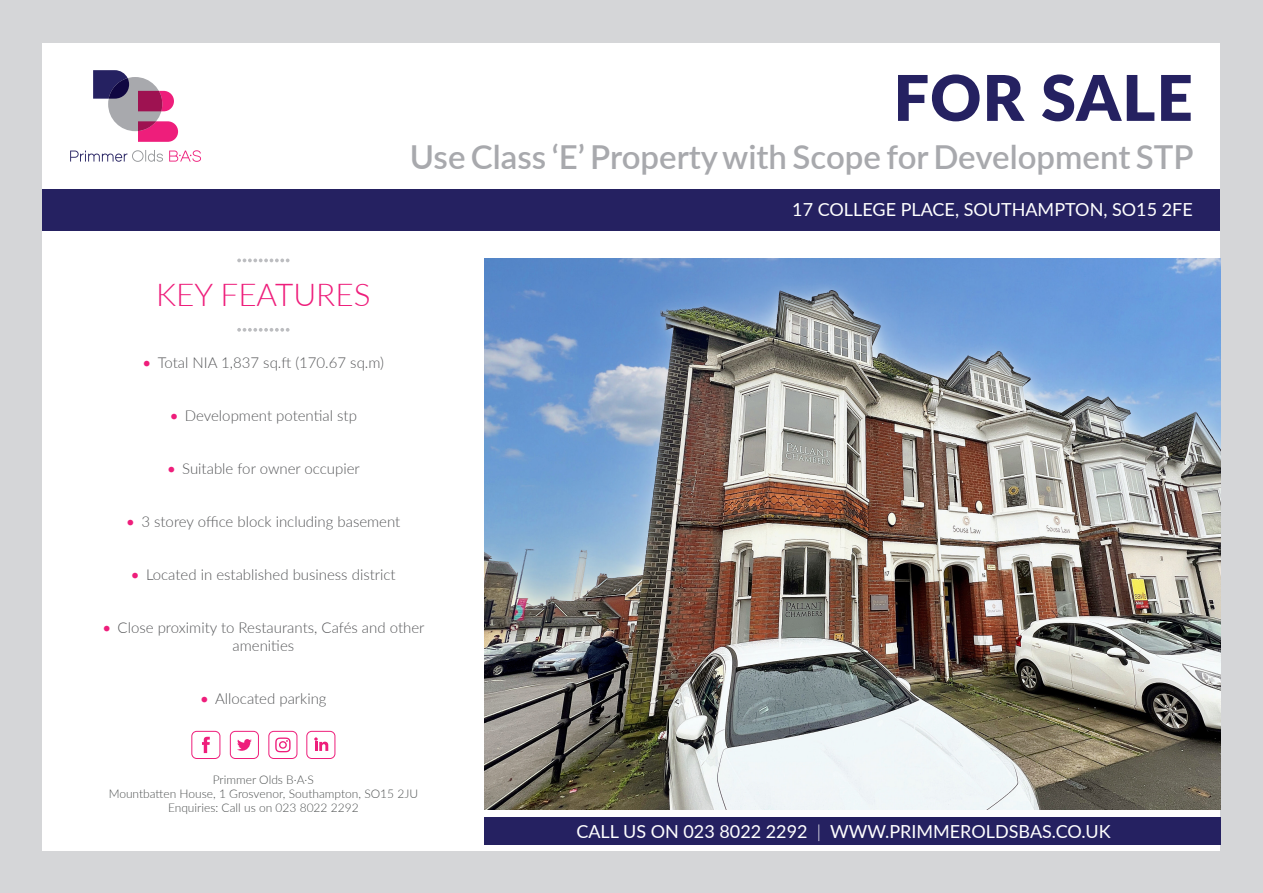
<style>
.page{position:relative;width:1263px;height:893px;background:#d5d6d8}
.page>*{position:absolute;margin:0;border:0;box-sizing:border-box;transform-origin:0 0}
.t1{font:900 63px "Lato";letter-spacing:.02em;color:#252161}
.t2{font:600 33px "Lato";color:#a8a9ad}
.t3{font:300 31.5px "Lato";color:#ee1e7b}
.t4{font:18px "Lato";color:#fff}
.t5{font:300 15px/18px "Lato";color:#57585a;text-align:center}
.t6{font:300 12px "Lato";color:#4f5252}
.s1{font-weight:400;color:#ee1e7b}
.s2{font-weight:300}
</style>
<div class="page">
<div style="left:43px;top:43px;width:1177px;height:807px;background:#fff"></div>
<img style="left:484px;top:259px;width:736px;height:550px">
<div style="left:108px;top:77px;width:54px;height:54px;background:#a8a9ad;border-radius:50%"></div>
<svg style="left:93px;top:70px;width:36px;height:29px"></svg>
<svg style="left:138px;top:91px;width:36px;height:20px"></svg>
<svg style="left:138px;top:121px;width:40px;height:21px"></svg>
<svg style="left:70px;top:150px;width:93px;height:12px"></svg>
<svg style="left:169px;top:150px;width:32px;height:12px"></svg>
<div style="left:43px;top:189px;width:1177px;height:42px;background:#252161"></div>
<div style="left:306px;top:731px;width:29px;height:28px;border:1px solid #ee1e7b;border-radius:5px"></div>
<svg style="left:314px;top:737px;width:14px;height:14px"></svg>
<div style="left:191px;top:731px;width:29px;height:28px;border:1px solid #ee1e7b;border-radius:5px"></div>
<svg style="left:202px;top:737px;width:8px;height:16px"></svg>
<div style="left:268px;top:731px;width:29px;height:28px;border:1px solid #ee1e7b;border-radius:5px"></div>
<svg style="left:275px;top:737px;width:16px;height:15px"></svg>
<div style="left:230px;top:731px;width:29px;height:28px;border:1px solid #ee1e7b;border-radius:5px"></div>
<svg style="left:237px;top:739px;width:15px;height:12px"></svg>
<svg style="left:237px;top:328px;width:53px;height:4px"></svg>
<svg style="left:237px;top:259px;width:53px;height:3px"></svg>
<div style="left:484px;top:817px;width:736px;height:28px;background:#252161"></div>
<p class="t1" style="left:893px;top:51px;width:301px">FOR SALE</p>
<p class="t2" style="left:410px;top:133px;width:785px">Use Class ‘E’ Property with Scope for Development STP</p>
<p class="t3" style="left:156px;top:273px;width:216px">KEY FEATURES</p>
<p class="t5" style="left:143px;top:353px;width:243px"><span class="s1">•</span> Total NIA 1,837 sq.ft (170.67 sq.m)</p>
<p class="t5" style="left:170px;top:406px;width:189px"><span class="s1">•</span> Development potential stp</p>
<p class="t5" style="left:167px;top:459px;width:194px"><span class="s1">•</span> Suitable for owner occupier</p>
<p class="t5" style="left:126px;top:512px;width:276px"><span class="s1">•</span> 3 storey office block including basement</p>
<p class="t5" style="left:131px;top:565px;width:266px"><span class="s1">•</span> Located in established business district</p>
<p class="t5" style="left:103px;top:618px;width:323px"><span class="s1">•</span> Close proximity to Restaurants, Cafés and other amenities</p>
<p class="t5" style="left:200px;top:689px;width:128px"><span class="s1">•</span> Allocated parking</p>
<p class="t6" style="left:213px;top:771px;width:103px">Primmer Olds B·A·S</p>
<p class="t6" style="left:109px;top:785px;width:311px">Mountbatten House, 1 Grosvenor, Southampton, SO15 2JU</p>
<p class="t6" style="left:168px;top:800px;width:192px">Enquiries: Call us on 023 8022 2292</p>
<p class="t4" style="left:792px;top:197px;width:402px">17 COLLEGE PLACE, SOUTHAMPTON, SO15 2FE</p>
<p class="t4" style="left:576px;top:819px;width:536px">CALL US ON 023 8022 2292 <span class="s2">|</span> WWW.PRIMMEROLDSBAS.CO.UK</p>
</div>
